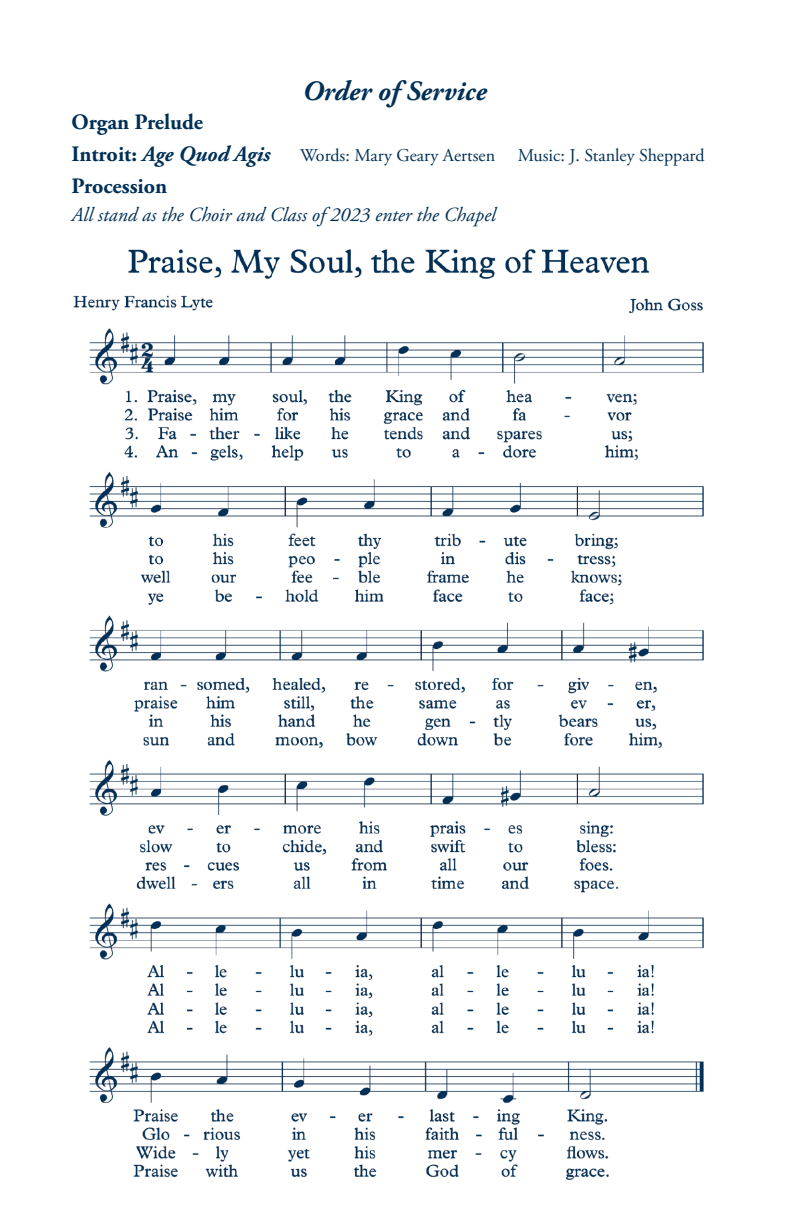
<style>
.page{position:relative;width:792px;height:1224px;background:#fff}
.page>*{position:absolute;margin:0;border:0;box-sizing:border-box;transform-origin:0 0}
.t1{font:italic 700 28px "Adobe Garamond Pro";color:#003056}
.t2{font:700 22px "Adobe Garamond Pro";color:#003056}
.t3{font:italic 700 22px "Adobe Garamond Pro";color:#003056}
.t4{font:italic 20px "Adobe Garamond Pro";color:#003056}
.t5{font:18px "Adobe Garamond Pro";color:#003056}
.s1{font-style:normal}
</style>
<div class="page">
<img style="left:73px;top:249px;width:631px;height:931px">
<p class="t1" style="left:302px;top:75px;width:186px">Order of Service</p>
<p class="t2" style="left:72px;top:109px;width:133px">Organ Prelude</p>
<p class="t3" style="left:72px;top:141px;width:200px"><span class="s1">Introit:</span> Age Quod Agis</p>
<p class="t5" style="left:300px;top:145px;width:197px">Words: Mary Geary Aertsen</p>
<p class="t5" style="left:518px;top:145px;width:188px">Music: J. Stanley Sheppard</p>
<p class="t2" style="left:72px;top:173px;width:97px">Procession</p>
<p class="t4" style="left:72px;top:203px;width:426px">All stand as the Choir and Class of 2023 enter the Chapel</p>
</div>
